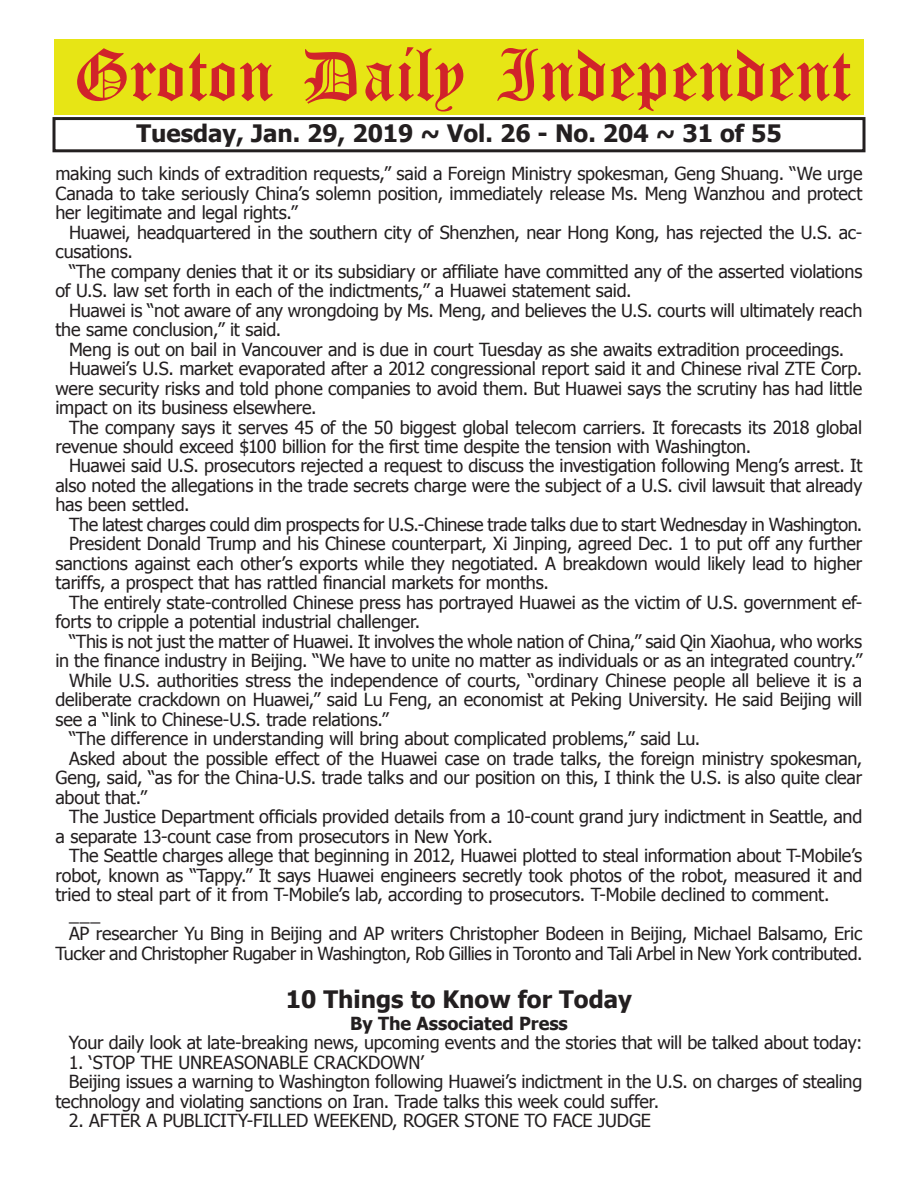
<style>
.page{position:relative;width:918px;height:1188px;background:#fff}
.page>*{position:absolute;margin:0;border:0;box-sizing:border-box;transform-origin:0 0}
.t1{font:54px "Old English Five";color:#d1232a}
.t2{font:700 24px "Tahoma";color:#231f20}
.t3{font:18px/19.5px "Tahoma";letter-spacing:-.015em;color:#231f20}
.t4{font:700 18px "Tahoma";color:#231f20}
</style>
<div class="page">
<div style="left:52px;top:117px;width:814px;height:35px;border:3px solid #231f20"></div>
<div style="left:54px;top:40px;width:810px;height:75px;background:#e7e515"></div>
<h1 class="t1" style="left:73px;top:50px;width:779px">Groton Daily Independent</h1>
<h2 class="t2" style="left:137px;top:116px;width:647px">Tuesday, Jan. 29, 2019 ~ Vol. 26 - No. 204 ~ 31 of 55</h2>
<p class="t3" style="left:56px;top:163px;width:808px;text-align:justify">making such kinds of extradition requests,” said a Foreign Ministry spokesman, Geng Shuang. “We urge Canada to take seriously China’s solemn position, immediately release Ms. Meng Wanzhou and protect her legitimate and legal rights.”</p>
<p class="t3" style="left:56px;top:221px;width:808px;text-indent:14px">Huawei, headquartered in the southern city of Shenzhen, near Hong Kong, has rejected the U.S. ac&shy;cusations.</p>
<p class="t3" style="left:56px;top:260px;width:808px;text-indent:14px">“The company denies that it or its subsidiary or affiliate have committed any of the asserted violations of U.S. law set forth in each of the indictments,” a Huawei statement said.</p>
<p class="t3" style="left:56px;top:299px;width:808px;text-indent:14px">Huawei is “not aware of any wrongdoing by Ms. Meng, and believes the U.S. courts will ultimately reach the same conclusion,” it said.</p>
<p class="t3" style="left:69px;top:338px;width:777px">Meng is out on bail in Vancouver and is due in court Tuesday as she awaits extradition proceedings.</p>
<p class="t3" style="left:69px;top:358px;width:795px">Huawei’s U.S. market evaporated after a 2012 congressional report said it and Chinese rival ZTE Corp.</p>
<p class="t3" style="left:56px;top:377px;width:808px">were security risks and told phone companies to avoid them. But Huawei says the scrutiny has had little</p>
<p class="t3" style="left:56px;top:397px;width:263px">impact on its business elsewhere.</p>
<p class="t3" style="left:69px;top:416px;width:795px">The company says it serves 45 of the 50 biggest global telecom carriers. It forecasts its 2018 global</p>
<p class="t3" style="left:56px;top:436px;width:697px">revenue should exceed $100 billion for the first time despite the tension with Washington.</p>
<p class="t3" style="left:69px;top:455px;width:795px">Huawei said U.S. prosecutors rejected a request to discuss the investigation following Meng’s arrest. It</p>
<p class="t3" style="left:56px;top:475px;width:808px">also noted the allegations in the trade secrets charge were the subject of a U.S. civil lawsuit that already</p>
<p class="t3" style="left:56px;top:494px;width:136px">has been settled.</p>
<p class="t3" style="left:69px;top:514px;width:795px">The latest charges could dim prospects for U.S.-Chinese trade talks due to start Wednesday in Washington.</p>
<p class="t3" style="left:69px;top:533px;width:795px">President Donald Trump and his Chinese counterpart, Xi Jinping, agreed Dec. 1 to put off any further</p>
<p class="t3" style="left:56px;top:553px;width:808px">sanctions against each other’s exports while they negotiated. A breakdown would likely lead to higher</p>
<p class="t3" style="left:56px;top:572px;width:495px">tariffs, a prospect that has rattled financial markets for months.</p>
<p class="t3" style="left:69px;top:592px;width:795px">The entirely state-controlled Chinese press has portrayed Huawei as the victim of U.S. government ef-</p>
<p class="t3" style="left:56px;top:611px;width:366px">forts to cripple a potential industrial challenger.</p>
<p class="t3" style="left:69px;top:631px;width:795px">“This is not just the matter of Huawei. It involves the whole nation of China,” said Qin Xiaohua, who works</p>
<p class="t3" style="left:56px;top:650px;width:808px">in the finance industry in Beijing. “We have to unite no matter as individuals or as an integrated country.”</p>
<p class="t3" style="left:69px;top:670px;width:795px">While U.S. authorities stress the independence of courts, “ordinary Chinese people all believe it is a</p>
<p class="t3" style="left:56px;top:689px;width:808px">deliberate crackdown on Huawei,” said Lu Feng, an economist at Peking University. He said Beijing will</p>
<p class="t3" style="left:56px;top:709px;width:335px">see a “link to Chinese-U.S. trade relations.”</p>
<p class="t3" style="left:69px;top:728px;width:633px">“The difference in understanding will bring about complicated problems,” said Lu.</p>
<p class="t3" style="left:69px;top:748px;width:795px">Asked about the possible effect of the Huawei case on trade talks, the foreign ministry spokesman,</p>
<p class="t3" style="left:56px;top:767px;width:808px">Geng, said, “as for the China-U.S. trade talks and our position on this, I think the U.S. is also quite clear</p>
<p class="t3" style="left:56px;top:787px;width:93px">about that.”</p>
<p class="t3" style="left:69px;top:806px;width:795px">The Justice Department officials provided details from a 10-count grand jury indictment in Seattle, and</p>
<p class="t3" style="left:56px;top:826px;width:439px">a separate 13-count case from prosecutors in New York.</p>
<p class="t3" style="left:69px;top:845px;width:795px">The Seattle charges allege that beginning in 2012, Huawei plotted to steal information about T-Mobile’s</p>
<p class="t3" style="left:56px;top:865px;width:808px">robot, known as “Tappy.” It says Huawei engineers secretly took photos of the robot, measured it and</p>
<p class="t3" style="left:56px;top:884px;width:776px">tried to steal part of it from T-Mobile’s lab, according to prosecutors. T-Mobile declined to comment.</p>
<p class="t3" style="left:69px;top:904px;width:33px">___</p>
<p class="t3" style="left:69px;top:923px;width:795px">AP researcher Yu Bing in Beijing and AP writers Christopher Bodeen in Beijing, Michael Balsamo, Eric</p>
<p class="t3" style="left:56px;top:943px;width:808px">Tucker and Christopher Rugaber in Washington, Rob Gillies in Toronto and Tali Arbel in New York contributed.</p>
<h2 class="t2" style="left:286px;top:983px;width:348px">10 Things to Know for Today</h2>
<p class="t4" style="left:350px;top:1011px;width:219px">By The Associated Press</p>
<p class="t3" style="left:69px;top:1032px;width:795px">Your daily look at late-breaking news, upcoming events and the stories that will be talked about today:</p>
<p class="t3" style="left:69px;top:1052px;width:357px">1. ‘STOP THE UNREASONABLE CRACKDOWN’</p>
<p class="t3" style="left:69px;top:1071px;width:795px">Beijing issues a warning to Washington following Huawei’s indictment in the U.S. on charges of stealing</p>
<p class="t3" style="left:55px;top:1091px;width:605px">technology and violating sanctions on Iran. Trade talks this week could suffer.</p>
<p class="t3" style="left:69px;top:1110px;width:584px">2. AFTER A PUBLICITY-FILLED WEEKEND, ROGER STONE TO FACE JUDGE</p>
</div>
